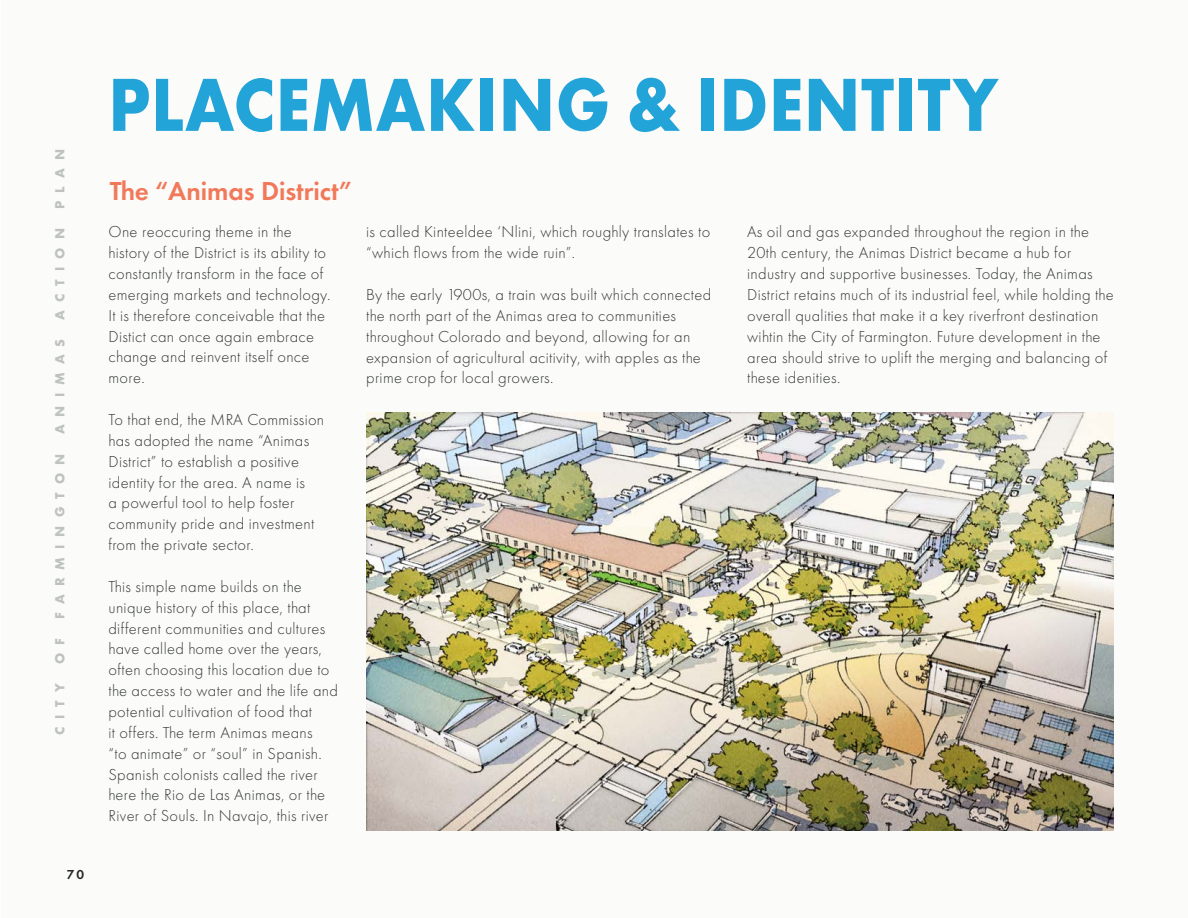
<style>
.page{position:relative;width:1188px;height:918px;background:#fff}
.page>*{position:absolute;margin:0;border:0;box-sizing:border-box;transform-origin:0 0}
.Header_2{font:700 78px "Futura PT";letter-spacing:.01em;color:#23a4d9;scale:.9 1}
.Header_3{font:600 27px "Futura PT";color:#f1795a}
.Body_Text_1_-_Align_Left{font:300 16.5px/20.9px "Futura PT";letter-spacing:.02em;color:#333736}
.t1{font:700 13.8px "Futura PT";letter-spacing:.585em;color:#bec2c1}
.t2{font:600 13.5px "Futura PT";color:#242a29}
</style>
<div class="page">
<div style="left:1px;top:0;width:1187px;height:918px;background:#fbfbfa"></div>
<img style="left:366px;top:412px;width:748px;height:418px">
<p class="t1" style="left:51px;top:209px;width:61px;rotate:-90deg">PLAN</p>
<p class="t1" style="left:51px;top:320px;width:93px;rotate:-90deg">ACTION</p>
<p class="t1" style="left:51px;top:434px;width:97px;rotate:-90deg">ANIMAS</p>
<p class="t1" style="left:51px;top:619px;width:166px;rotate:-90deg">FARMINGTON</p>
<p class="t1" style="left:51px;top:664px;width:28px;rotate:-90deg">O F</p>
<p class="t1" style="left:51px;top:735px;width:54px;rotate:-90deg">CITY</p>
<p class="t2" style="left:67px;top:866px;width:19px">70</p>
<p class="Header_2" style="left:108px;top:55px;width:990px">PLACEMAKING &amp; IDENTITY</p>
<p class="Header_3" style="left:110px;top:174px;width:244px">The “Animas District”</p>
<p class="Body_Text_1_-_Align_Left" style="left:108px;top:222px;width:224px">One reoccuring theme in the history of the District is its ability to constantly transform in the face of emerging markets and technology.<br>It is therefore conceivable that the<br>Distict can once again embrace change and reinvent itself once more.</p>
<p class="Body_Text_1_-_Align_Left" style="left:108px;top:409px;width:217px">To that end, the MRA Commission has adopted the name “Animas<br>District” to establish a positive identity for the area. A name is<br>a powerful tool to help foster community pride and investment from the private sector.</p>
<p class="Body_Text_1_-_Align_Left" style="left:108px;top:576px;width:231px">This simple name builds on the unique history of this place, that different communities and cultures have called home over the years, often choosing this location due to the access to water and the life and potential cultivation of food that<br>it offers. The term Animas means<br>“to animate” or “soul” in Spanish.<br>Spanish colonists called the river here the Rio de Las Animas, or the River of Souls. In Navajo, this river</p>
<p class="Body_Text_1_-_Align_Left" style="left:366px;top:222px;width:346px">is called Kinteeldee ‘Nlini, which roughly translates to “which flows from the wide ruin”.</p>
<p class="Body_Text_1_-_Align_Left" style="left:366px;top:284px;width:347px">By the early 1900s, a train was built which connected the north part of the Animas area to communities throughout Colorado and beyond, allowing for an expansion of agricultural acitivity, with apples as the prime crop for local growers.</p>
<p class="Body_Text_1_-_Align_Left" style="left:747px;top:222px;width:368px">As oil and gas expanded throughout the region in the 20th century, the Animas District became a hub for industry and supportive businesses. Today, the Animas District retains much of its industrial feel, while holding the overall qualities that make it a key riverfront destination wihtin the City of Farmington. Future development in the area should strive to uplift the merging and balancing of these idenities.</p>
</div>
